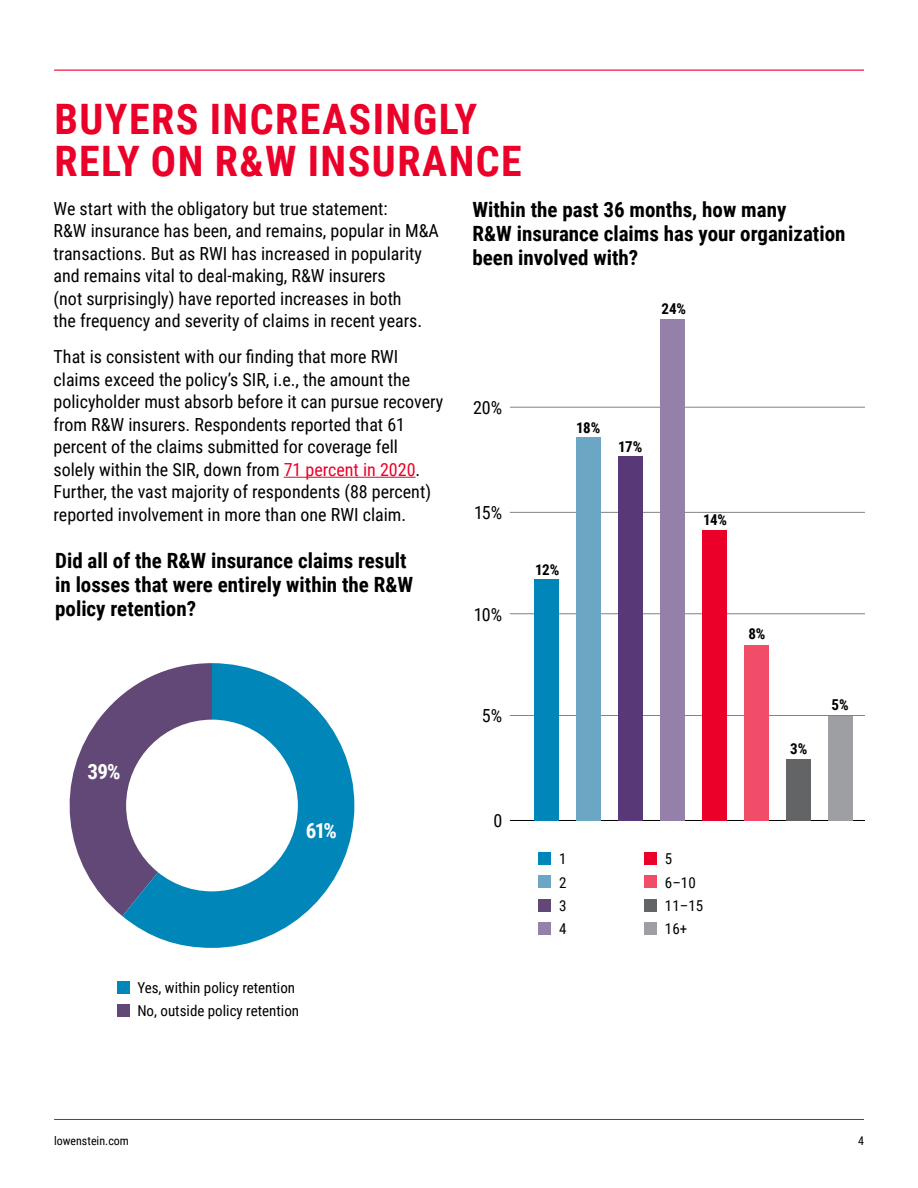
<style>
.page{position:relative;width:918px;height:1188px;background:#fff}
.page>*{position:absolute;margin:0;border:0;box-sizing:border-box;transform-origin:0 0}
.t1{font:700 42px/42px "Roboto Condensed";letter-spacing:.035em;color:#eb0029}
.t2{font:700 21px/24px "Roboto Condensed";color:#000}
.t3{font:700 21px "Roboto Condensed";color:#fff}
.t4{font:18px/22.5px "Roboto Condensed";color:#000}
.t5{font:15px/23.4px "Roboto Condensed";color:#000}
.t6{font:700 15px "Roboto Condensed";letter-spacing:-.04em;color:#000}
.t7{font:12px "Roboto Condensed";color:#000}
.s1{color:#eb0029}
</style>
<div class="page">
<hr style="left:54px;top:1119px;width:810px;height:1px;background:#eb0029">
<hr style="left:284px;top:477px;width:132px;height:1px;background:#eb0029">
<div style="left:117px;top:981px;width:13px;height:13px;background:#0086b8"></div>
<div style="left:117px;top:1004px;width:13px;height:13px;background:#614876"></div>
<hr style="left:54px;top:70px;width:810px;height:1px;background:#eb0029">
<div style="left:538px;top:852px;width:13px;height:13px;background:#0086b8"></div>
<div style="left:538px;top:875px;width:13px;height:13px;background:#6ba6c4"></div>
<div style="left:538px;top:899px;width:13px;height:13px;background:#614876"></div>
<div style="left:538px;top:922px;width:13px;height:13px;background:#9480a8"></div>
<div style="left:644px;top:852px;width:13px;height:13px;background:#eb0029"></div>
<div style="left:644px;top:875px;width:13px;height:13px;background:#f14d69"></div>
<div style="left:644px;top:899px;width:13px;height:13px;background:#636466"></div>
<div style="left:644px;top:922px;width:13px;height:13px;background:#9d9fa2"></div>
<svg style="left:69px;top:695px;width:53px;height:221px"></svg>
<svg style="left:122px;top:663px;width:232px;height:285px;fill:#0086b8"></svg>
<div style="left:126px;top:720px;width:172px;height:171px;background:#fff;border-radius:50%"></div>
<hr style="left:510px;top:407px;width:355px;height:1px;background:#000">
<hr style="left:510px;top:614px;width:355px;height:1px;background:#000">
<hr style="left:510px;top:715px;width:355px;height:1px;background:#000">
<hr style="left:510px;top:512px;width:355px;height:1px;background:#000">
<hr style="left:510px;top:820px;width:355px;height:1px;background:#000">
<div style="left:660px;top:319px;width:25px;height:502px;background:#9480a8"></div>
<div style="left:534px;top:580px;width:25px;height:241px;background:#0086b8"></div>
<div style="left:702px;top:530px;width:25px;height:291px;background:#eb0029"></div>
<div style="left:576px;top:437px;width:25px;height:384px;background:#6ba6c4"></div>
<div style="left:618px;top:457px;width:25px;height:364px;background:#583877"></div>
<div style="left:744px;top:645px;width:25px;height:176px;background:#f14d69"></div>
<div style="left:828px;top:716px;width:24px;height:105px;background:#9d9fa2"></div>
<div style="left:786px;top:759px;width:24px;height:62px;background:#636466"></div>
<h1 class="t1" style="left:54px;top:97px;width:469px">BUYERS INCREASINGLY<br>RELY ON R&amp;W INSURANCE</h1>
<p class="t4" style="left:54px;top:197px;width:387px">We start with the obligatory but true statement:<br>R&amp;W insurance has been, and remains, popular in M&amp;A transactions. But as RWI has increased in popularity and remains vital to deal-making, R&amp;W insurers<br>(not surprisingly) have reported increases in both<br>the frequency and severity of claims in recent years.</p>
<p class="t4" style="left:54px;top:345px;width:391px">That is consistent with our finding that more RWI claims exceed the policy’s SIR, i.e., the amount the policyholder must absorb before it can pursue recovery from R&amp;W insurers. Respondents reported that 61 percent of the claims submitted for coverage fell solely within the SIR, down from <span class="s1">71 percent in 2020</span>.<br>Further, the vast majority of respondents (88 percent) reported involvement in more than one RWI claim.</p>
<p class="t2" style="left:472px;top:197px;width:374px">Within the past 36 months, how many<br>R&amp;W insurance claims has your organization been involved with?</p>
<p class="t6" style="left:661px;top:298px;width:26px">24%</p>
<p class="t4" style="left:473px;top:396px;width:31px">20%</p>
<p class="t6" style="left:576px;top:417px;width:26px">18%</p>
<p class="t6" style="left:618px;top:436px;width:26px">17%</p>
<p class="t4" style="left:474px;top:501px;width:30px">15%</p>
<p class="t6" style="left:703px;top:509px;width:25px">14%</p>
<p class="t2" style="left:55px;top:548px;width:360px">Did all of the R&amp;W insurance claims result in losses that were entirely within the R&amp;W policy retention?</p>
<p class="t3" style="left:87px;top:757px;width:35px">39%</p>
<p class="t3" style="left:306px;top:816px;width:33px">61%</p>
<p class="t5" style="left:137px;top:976px;width:163px">Yes, within policy retention<br>No, outside policy retention</p>
<p class="t4" style="left:474px;top:602px;width:30px">10%</p>
<p class="t6" style="left:535px;top:559px;width:26px">12%</p>
<p class="t4" style="left:482px;top:704px;width:22px">5%</p>
<p class="t4" style="left:493px;top:809px;width:10px">0</p>
<p class="t5" style="left:559px;top:847px;width:9px;text-align:justify">1<br>2<br>3<br>4</p>
<p class="t5" style="left:665px;top:847px;width:40px">5<br>6–10<br>11–15<br>16+</p>
<p class="t6" style="left:748px;top:623px;width:19px">8%</p>
<p class="t6" style="left:790px;top:738px;width:19px">3%</p>
<p class="t6" style="left:831px;top:694px;width:19px">5%</p>
<p class="t7" style="left:54px;top:1132px;width:76px">lowenstein.com</p>
<p class="t7" style="left:858px;top:1132px;width:7px">4</p>
</div>
